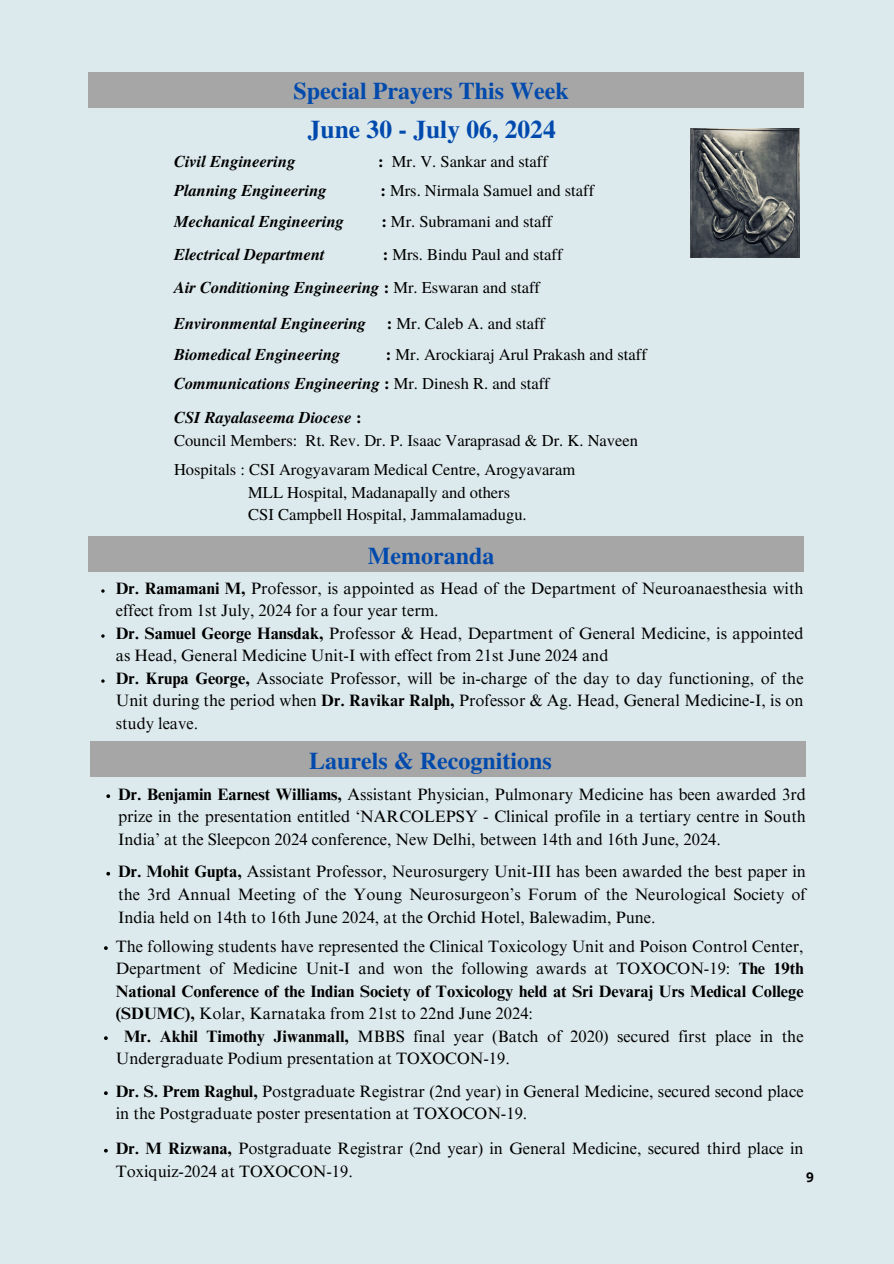
<style>
.page{position:relative;width:894px;height:1264px;background:#fff}
.page>*{position:absolute;margin:0;border:0;box-sizing:border-box;transform-origin:0 0}
.t1{font:700 25.5px "Te X Gyre Termes";color:#004aad}
.t2{font:700 24px "Te X Gyre Termes";color:#004aad}
.t3{font:16.5px/22.5px "Times NRMT Pro";color:#000}
.t4{font:16.5px "Te X Gyre Termes";color:#000}
.t5{font:italic 700 16.5px "Te X Gyre Termes";color:#000}
.t6{font:700 16.5px "Te X Gyre Termes";color:#000}
.t7{font:700 13.5px "Open Sans";color:#000}
.s1{font-weight:700}
.s2{font-style:normal}
.s3{font-weight:400;font-style:normal}
</style>
<div class="page">
<div style="left:0;top:0;width:893px;height:1263px;background:#ddeaed"></div>
<div style="left:88px;top:72px;width:715px;height:36px;background:#a6a6a6"></div>
<div style="left:90px;top:741px;width:715px;height:36px;background:#a6a6a6"></div>
<div style="left:88px;top:536px;width:715px;height:36px;background:#a6a6a6"></div>
<img style="left:690px;top:128px;width:109px;height:130px">
<svg style="left:104px;top:946px;width:4px;height:4px"></svg>
<svg style="left:104px;top:1036px;width:4px;height:4px"></svg>
<svg style="left:104px;top:1091px;width:4px;height:4px"></svg>
<svg style="left:104px;top:1148px;width:4px;height:4px"></svg>
<svg style="left:106px;top:794px;width:4px;height:4px"></svg>
<svg style="left:106px;top:871px;width:4px;height:4px"></svg>
<svg style="left:101px;top:589px;width:4px;height:3px"></svg>
<svg style="left:101px;top:634px;width:4px;height:3px"></svg>
<p class="t2" style="left:293px;top:73px;width:277px">Special Prayers This Week</p>
<p class="t1" style="left:307px;top:109px;width:249px">June 30 - July 06, 2024</p>
<p class="t5" style="left:174px;top:149px;width:123px">Civil Engineering</p>
<p class="t6" style="left:378px;top:148px;width:7px">:</p>
<p class="t4" style="left:392px;top:149px;width:157px">Mr. V. Sankar and staff</p>
<p class="t5" style="left:174px;top:178px;width:154px">Planning Engineering</p>
<p class="t4" style="left:380px;top:178px;width:215px"><span class="s1">:</span> Mrs. Nirmala Samuel and staff</p>
<p class="t5" style="left:174px;top:209px;width:172px">Mechanical Engineering</p>
<p class="t4" style="left:381px;top:209px;width:172px"><span class="s1">:</span> Mr. Subramani and staff</p>
<p class="t5" style="left:174px;top:242px;width:152px">Electrical Department</p>
<p class="t4" style="left:382px;top:243px;width:181px"><span class="s1">:</span> Mrs. Bindu Paul and staff</p>
<p class="t5" style="left:174px;top:275px;width:367px">Air Conditioning Engineering <span class="s2">:</span> <span class="s3">Mr. Eswaran and staff</span></p>
<p class="t5" style="left:174px;top:311px;width:194px">Environmental Engineering</p>
<p class="t4" style="left:387px;top:311px;width:160px"><span class="s1">:</span> Mr. Caleb A. and staff</p>
<p class="t5" style="left:174px;top:342px;width:168px">Biomedical Engineering</p>
<p class="t4" style="left:386px;top:342px;width:262px"><span class="s1">:</span> Mr. Arockiaraj Arul Prakash and staff</p>
<p class="t5" style="left:174px;top:371px;width:377px">Communications Engineering <span class="s2">:</span> <span class="s3">Mr. Dinesh R. and staff</span></p>
<p class="t5" style="left:174px;top:405px;width:189px">CSI Rayalaseema Diocese <span class="s2">:</span></p>
<p class="t4" style="left:174px;top:428px;width:465px">Council Members: Rt. Rev. Dr. P. Isaac Varaprasad &amp; Dr. K. Naveen</p>
<p class="t4" style="left:174px;top:457px;width:402px">Hospitals : CSI Arogyavaram Medical Centre, Arogyavaram</p>
<p class="t4" style="left:248px;top:480px;width:263px">MLL Hospital, Madanapally and others</p>
<p class="t4" style="left:248px;top:503px;width:280px">CSI Campbell Hospital, Jammalamadugu.</p>
<p class="t2" style="left:367px;top:536px;width:128px">Memoranda</p>
<p class="t3" style="left:116px;top:579px;width:689px"><span class="s1">Dr. Ramamani M,</span> Professor, is appointed as Head of the Department of Neuroanaesthesia with effect from 1st July, 2024 for a four year term.</p>
<p class="t3" style="left:116px;top:624px;width:689px"><span class="s1">Dr. Samuel George Hansdak,</span> Professor &amp; Head, Department of General Medicine, is appointed as Head, General Medicine Unit-I with effect from 21st June 2024 and</p>
<p class="t3" style="left:116px;top:669px;width:689px;text-align:justify"><span class="s1">Dr. Krupa George,</span> Associate Professor, will be in-charge of the day to day functioning, of the Unit during the period when <span class="s1">Dr. Ravikar Ralph,</span> Professor &amp; Ag. Head, General Medicine-I, is on study leave.</p>
<p class="t2" style="left:309px;top:742px;width:244px">Laurels &amp; Recognitions</p>
<h1 class="t3" style="left:118px;top:785px;width:689px;text-align:justify"><span class="s1">Dr. Benjamin Earnest Williams,</span> Assistant Physician, Pulmonary Medicine has been awarded 3rd prize in the presentation entitled ‘NARCOLEPSY - Clinical profile in a tertiary centre in South India’ at the Sleepcon 2024 conference, New Delhi, between 14th and 16th June, 2024.</h1>
<p class="t3" style="left:118px;top:862px;width:689px;text-align:justify"><span class="s1">Dr. Mohit Gupta,</span> Assistant Professor, Neurosurgery Unit-III has been awarded the best paper in the 3rd Annual Meeting of the Young Neurosurgeon’s Forum of the Neurological Society of India held on 14th to 16th June 2024, at the Orchid Hotel, Balewadim, Pune.</p>
<h1 class="t3" style="left:116px;top:937px;width:689px;text-align:justify">The following students have represented the Clinical Toxicology Unit and Poison Control Center, Department of Medicine Unit-I and won the following awards at TOXOCON-19: <span class="s1">The 19th National Conference of the Indian Society of Toxicology held at Sri Devaraj Urs Medical College (SDUMC),</span> Kolar, Karnataka from 21st to 22nd June 2024:</h1>
<p class="t3" style="left:116px;top:1027px;width:689px;text-indent:8px"><span class="s1">Mr. Akhil Timothy Jiwanmall,</span> MBBS final year (Batch of 2020) secured first place in the<br>Undergraduate Podium presentation at TOXOCON-19.</p>
<p class="t3" style="left:116px;top:1082px;width:689px"><span class="s1">Dr. S. Prem Raghul,</span> Postgraduate Registrar (2nd year) in General Medicine, secured second place in the Postgraduate poster presentation at TOXOCON-19.</p>
<p class="t3" style="left:116px;top:1139px;width:689px"><span class="s1">Dr. M Rizwana,</span> Postgraduate Registrar (2nd year) in General Medicine, secured third place in<br>Toxiquiz-2024 at TOXOCON-19.</p>
<h1 class="t7" style="left:805px;top:1167px;width:9px">9</h1>
</div>
